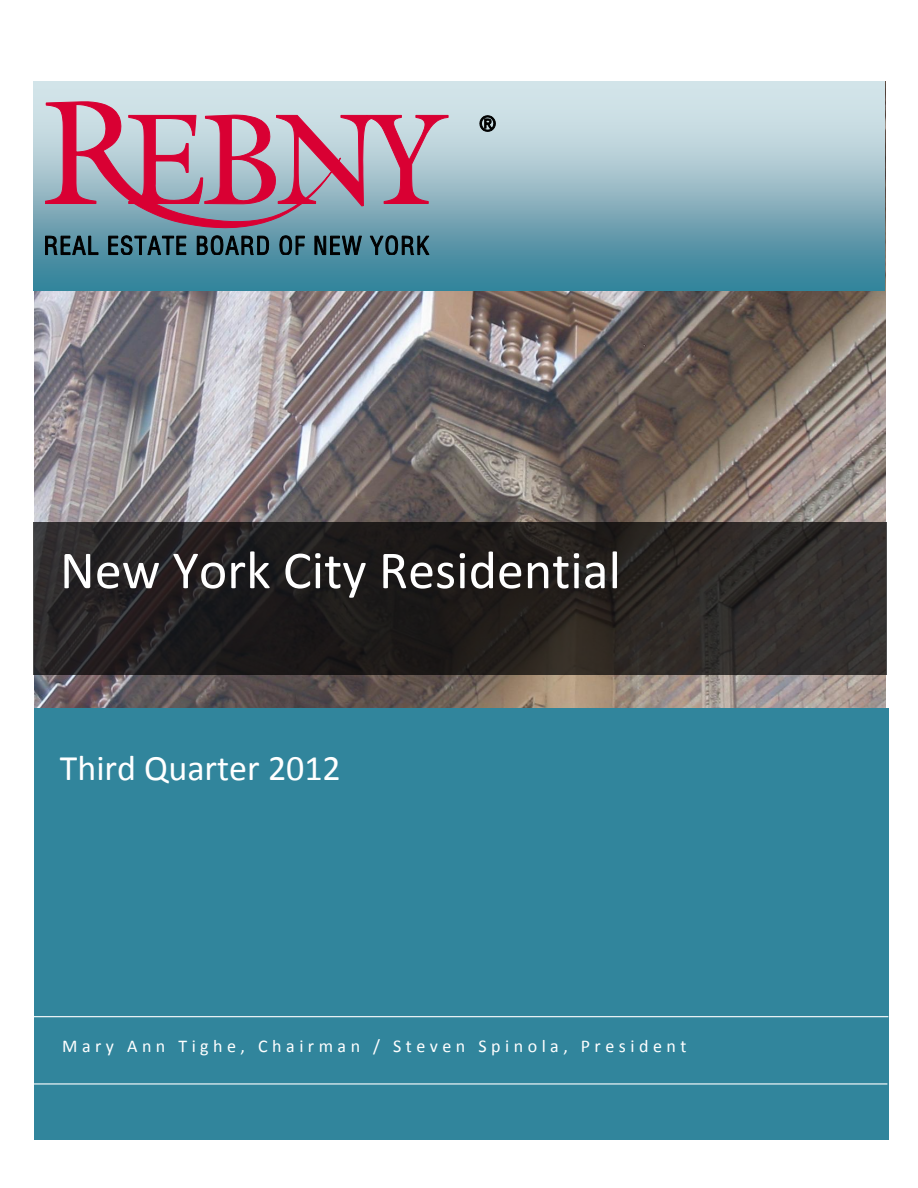
<style>
.page{position:relative;width:918px;height:1188px;background:#fff}
.page>*{position:absolute;margin:0;border:0;box-sizing:border-box;transform-origin:0 0}
.t1{font:54px "Calibri";color:#fff}
.t2{font:36px "Calibri";color:#fff}
.t3{font:18px "Calibri";letter-spacing:.25em;color:#fff}
</style>
<div class="page">
<img style="left:34px;top:81px;width:852px;height:627px">
<div style="left:34px;top:708px;width:854px;height:432px;background:#31859c"></div>
<hr style="left:34px;top:1016px;width:854px;height:1px;background:#fff">
<hr style="left:34px;top:1083px;width:853px;height:2px;background:#fff">
<svg style="left:33px;top:82px;width:851px;height:208px;background:#8ab4c1"></svg>
<div style="left:33px;top:522px;width:853px;height:153px;background:#000;opacity:.7"></div>
<img style="left:33px;top:528px;width:853px;height:147px">
<svg style="left:45px;top:236px;width:53px;height:19px"></svg>
<svg style="left:109px;top:236px;width:77px;height:19px"></svg>
<svg style="left:197px;top:236px;width:72px;height:19px"></svg>
<svg style="left:280px;top:236px;width:25px;height:19px"></svg>
<svg style="left:315px;top:234px;width:47px;height:21px"></svg>
<svg style="left:370px;top:236px;width:59px;height:19px"></svg>
<svg style="left:45px;top:102px;width:403px;height:126px;background:#b68ea4"></svg>
<svg style="left:480px;top:116px;width:16px;height:16px"></svg>
<p class="t1" style="left:60px;top:548px;width:563px">New York City Residential</p>
<p class="t2" style="left:60px;top:753px;width:282px">Third Quarter 2012</p>
<p class="t3" style="left:62px;top:1039px;width:626px">Mary Ann Tighe, Chairman / Steven Spinola, President</p>
</div>
